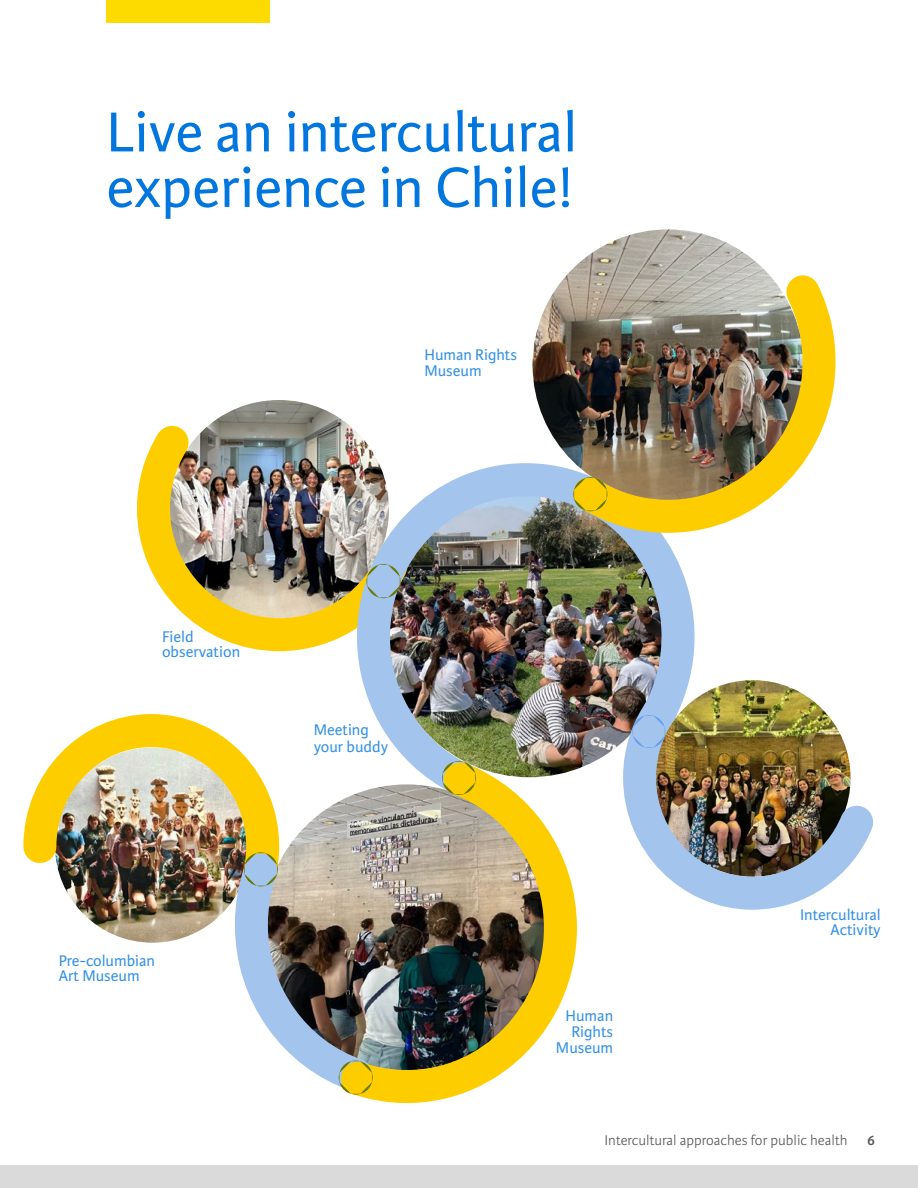
<style>
.page{position:relative;width:918px;height:1188px;background:#fff}
.page>*{position:absolute;margin:0;border:0;box-sizing:border-box;transform-origin:0 0}
.t1{font:60px/55.5px "Karmina Sans";color:#0176de}
.t2{font:16.5px/15px "Karmina Sans";color:#3491e4}
.t3{font:300 15px "Karmina Sans";color:#575756}
.t4{font:600 15px "Karmina Sans";color:#575756}
</style>
<div class="page">
<div style="left:0;top:1166px;width:918px;height:22px;background:#dadada"></div>
<div style="left:107px;top:0;width:163px;height:22px;background:#fdda00"></div>
<img style="left:55px;top:748px;width:195px;height:195px;border-radius:98px">
<img style="left:533px;top:229px;width:271px;height:271px;border-radius:136px">
<img style="left:137px;top:400px;width:232px;height:252px">
<img style="left:23px;top:714px;width:255px;height:198px">
<svg style="left:218px;top:828px;width:98px;height:246px"></svg>
<img style="left:632px;top:680px;width:242px;height:230px">
<img style="left:341px;top:447px;width:370px;height:379px">
<img style="left:316px;top:737px;width:277px;height:367px">
<img style="left:544px;top:248px;width:292px;height:301px">
<img style="left:349px;top:547px;width:69px;height:68px">
<svg style="left:556px;top:460px;width:68px;height:68px"></svg>
<svg style="left:425px;top:744px;width:68px;height:68px"></svg>
<img style="left:616px;top:699px;width:66px;height:66px">
<svg style="left:322px;top:1044px;width:68px;height:60px"></svg>
<img style="left:227px;top:835px;width:68px;height:68px">
<h1 class="t1" style="left:106px;top:105px;width:472px">Live an intercultural experience in Chile!</h1>
<p class="t2" style="left:424px;top:347px;width:94px;line-height:15.8px">Human Rights<br>Museum</p>
<p class="t2" style="left:162px;top:629px;width:80px">Field observation</p>
<p class="t2" style="left:314px;top:721px;width:76px;line-height:17.2px">Meeting your buddy</p>
<p class="t2" style="left:59px;top:953px;width:98px">Pre-columbian<br>Art Museum</p>
<p class="t2" style="left:556px;top:1009px;width:59px;line-height:15.8px;text-align:right">Human<br>Rights<br>Museum</p>
<p class="t2" style="left:800px;top:908px;width:82px;text-align:right">Intercultural<br>Activity</p>
<p class="t3" style="left:605px;top:1132px;width:245px">Intercultural approaches for public health</p>
<p class="t4" style="left:867px;top:1132px;width:9px">6</p>
</div>
